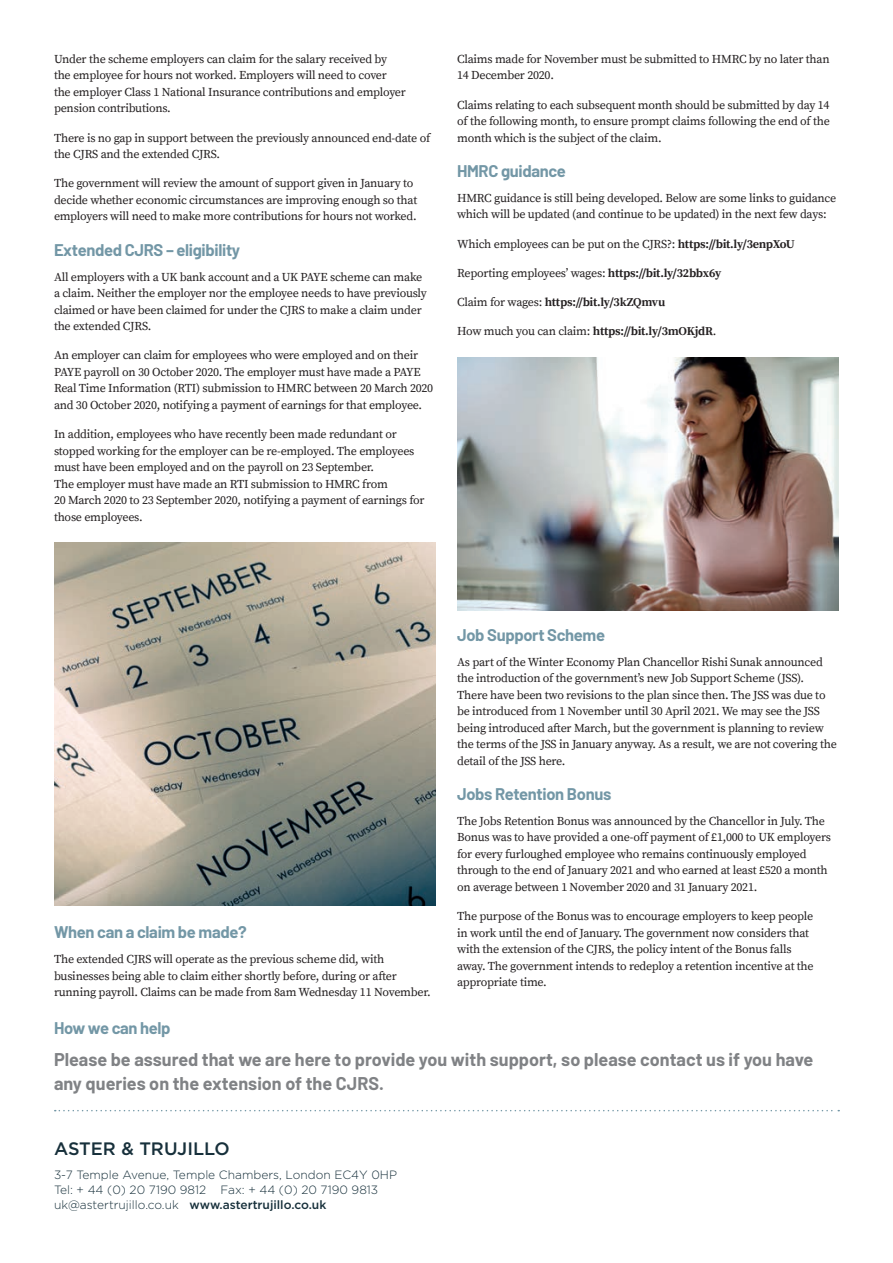
<style>
.page{position:relative;width:893px;height:1263px;background:#fff}
.page>*{position:absolute;margin:0;border:0;box-sizing:border-box;transform-origin:0 0}
.t1{font:700 18px/24px "Barlow";color:#808285}
.t2{font:500 18px "Gotham";color:#17303b}
.t3{font:700 16.5px "Barlow";letter-spacing:-.02em;color:#7397a6}
.t4{font:12px/16.5px "Source Serif Pro";letter-spacing:-.02em;color:#231f20}
.t5{font:300 12px/15px "Gotham";color:#17303b}
.t6{font:700 12px "Source Serif Pro";letter-spacing:-.02em;color:#231f20}
.s1{font-weight:700}
.s2{font-weight:400}
.s3{font-weight:500}
</style>
<div class="page">
<svg style="left:55px;top:1110px;width:784px;height:1px"></svg>
<img style="left:54px;top:542px;width:382px;height:363px">
<img style="left:457px;top:357px;width:382px;height:253px">
<p class="t4" style="left:54px;top:51px;width:353px">Under the scheme employers can claim for the salary received by the employee for hours not worked. Employers will need to cover the employer Class 1 National Insurance contributions and employer pension contributions.</p>
<p class="t4" style="left:54px;top:130px;width:378px">There is no gap in support between the previously announced end-date of the CJRS and the extended CJRS.</p>
<p class="t4" style="left:54px;top:176px;width:365px">The government will review the amount of support given in January to decide whether economic circumstances are improving enough so that employers will need to make more contributions for hours not worked.</p>
<h2 class="t3" style="left:54px;top:237px;width:188px">Extended CJRS – eligibility</h2>
<p class="t4" style="left:54px;top:269px;width:374px">All employers with a UK bank account and a UK PAYE scheme can make a claim. Neither the employer nor the employee needs to have previously claimed or have been claimed for under the CJRS to make a claim under the extended CJRS.</p>
<p class="t4" style="left:54px;top:348px;width:381px">An employer can claim for employees who were employed and on their PAYE payroll on 30 October 2020. The employer must have made a PAYE Real Time Information (RTI) submission to HMRC between 20 March 2020 and 30 October 2020, notifying a payment of earnings for that employee.</p>
<p class="t4" style="left:54px;top:426px;width:372px">In addition, employees who have recently been made redundant or stopped working for the employer can be re-employed. The employees must have been employed and on the payroll on 23 September.<br>The employer must have made an RTI submission to HMRC from<br>20 March 2020 to 23 September 2020, notifying a payment of earnings for those employees.</p>
<p class="t4" style="left:457px;top:51px;width:374px">Claims made for November must be submitted to HMRC by no later than<br>14 December 2020.</p>
<p class="t4" style="left:457px;top:97px;width:374px;text-align:justify">Claims relating to each subsequent month should be submitted by day 14 of the following month, to ensure prompt claims following the end of the month which is the subject of the claim.</p>
<h2 class="t3" style="left:457px;top:159px;width:110px">HMRC guidance</h2>
<p class="t4" style="left:457px;top:190px;width:381px">HMRC guidance is still being developed. Below are some links to guidance which will be updated (and continue to be updated) in the next few days:</p>
<p class="t4" style="left:457px;top:236px;width:339px">Which employees can be put on the CJRS?: <span class="s1">https://bit.ly/3enpXoU</span></p>
<p class="t4" style="left:457px;top:265px;width:266px">Reporting employees’ wages: <span class="s1">https://bit.ly/32bbx6y</span></p>
<p class="t6" style="left:457px;top:295px;width:210px"><span class="s2">Claim for wages:</span> https://bit.ly/3kZQmvu</p>
<p class="t6" style="left:457px;top:324px;width:261px"><span class="s2">How much you can claim:</span> https://bit.ly/3mOKjdR<span class="s2">.</span></p>
<h2 class="t3" style="left:54px;top:920px;width:194px">When can a claim be made?</h2>
<p class="t4" style="left:54px;top:952px;width:378px">The extended CJRS will operate as the previous scheme did, with businesses being able to claim either shortly before, during or after running payroll. Claims can be made from 8am Wednesday 11 November.</p>
<h2 class="t3" style="left:457px;top:622px;width:149px">Job Support Scheme</h2>
<p class="t4" style="left:457px;top:654px;width:381px">As part of the Winter Economy Plan Chancellor Rishi Sunak announced the introduction of the government’s new Job Support Scheme (JSS).<br>There have been two revisions to the plan since then. The JSS was due to be introduced from 1 November until 30 April 2021. We may see the JSS being introduced after March, but the government is planning to review the terms of the JSS in January anyway. As a result, we are not covering the detail of the JSS here.</p>
<h2 class="t3" style="left:457px;top:782px;width:156px">Jobs Retention Bonus</h2>
<p class="t4" style="left:457px;top:813px;width:375px">The Jobs Retention Bonus was announced by the Chancellor in July. The Bonus was to have provided a one-off payment of £1,000 to UK employers for every furloughed employee who remains continuously employed through to the end of January 2021 and who earned at least £520 a month on average between 1 November 2020 and 31 January 2021.</p>
<p class="t4" style="left:457px;top:908px;width:358px">The purpose of the Bonus was to encourage employers to keep people in work until the end of January. The government now considers that with the extension of the CJRS, the policy intent of the Bonus falls away. The government intends to redeploy a retention incentive at the appropriate time.</p>
<h2 class="t3" style="left:54px;top:1015px;width:118px">How we can help</h2>
<h1 class="t1" style="left:54px;top:1046px;width:761px">Please be assured that we are here to provide you with support, so please contact us if you have any queries on the extension of the CJRS.</h1>
<h1 class="t2" style="left:54px;top:1137px;width:177px">ASTER &amp; TRUJILLO</h1>
<p class="t5" style="left:54px;top:1167px;width:345px">3-7 Temple Avenue, Temple Chambers, London EC4Y 0HP<br>Tel: + 44 (0) 20 7190 9812 Fax: + 44 (0) 20 7190 9813 uk@astertrujillo.co.uk <span class="s3">www.astertrujillo.co.uk</span></p>
</div>
